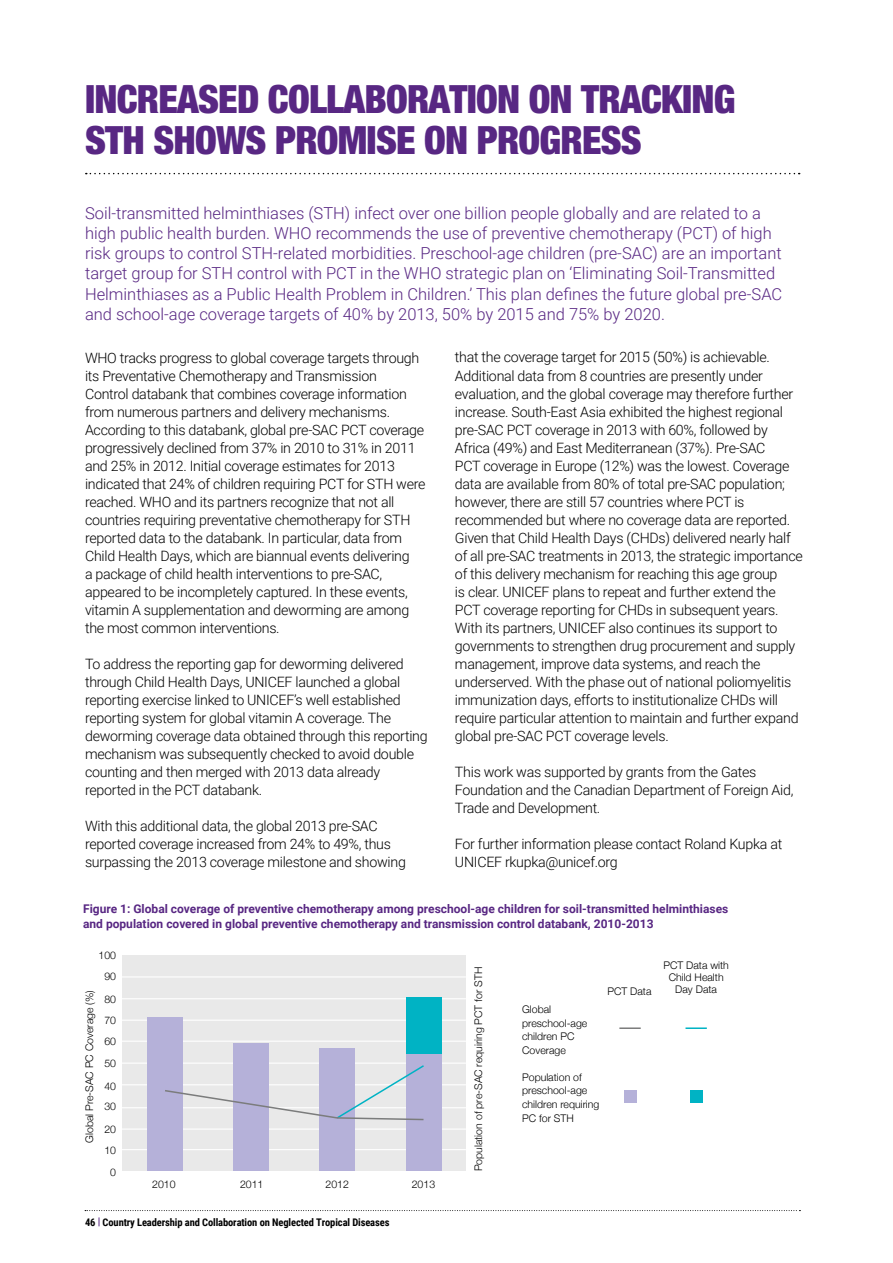
<style>
.page{position:relative;width:893px;height:1263px;background:#fff}
.page>*{position:absolute;margin:0;border:0;box-sizing:border-box;transform-origin:0 0}
.t1{font:900 condensed 39px/41.5px "Helvetica Neue LT Pro";letter-spacing:-.02em;color:#582783}
.t2{font:300 16.5px/20.2px "Roboto";color:#582783}
.t3{font:300 14.25px/18px "Roboto";letter-spacing:-.02em;color:#000}
.t4{font:700 12px/15px "Roboto";color:#582783}
.t5{font:300 10.5px/13.5px "Helvetica Neue";color:#000}
.t6{font:700 10.5px "Roboto Condensed";letter-spacing:-.01em;color:#000}
.s1{color:#582783}
</style>
<div class="page">
<svg style="left:85px;top:1210px;width:715px;height:1px"></svg>
<div style="left:122px;top:955px;width:344px;height:216px;background:#e9e9e9"></div>
<hr style="left:122px;top:976px;width:344px;height:1px;background:#fff">
<hr style="left:122px;top:998px;width:344px;height:1px;background:#fff">
<hr style="left:122px;top:1019px;width:344px;height:2px;background:#fff">
<hr style="left:122px;top:1040px;width:344px;height:2px;background:#fff">
<hr style="left:122px;top:1062px;width:344px;height:2px;background:#fff">
<hr style="left:122px;top:1107px;width:344px;height:1px;background:#fff">
<hr style="left:122px;top:1128px;width:344px;height:2px;background:#fff">
<hr style="left:122px;top:1149px;width:344px;height:1px;background:#fff">
<hr style="left:122px;top:1084px;width:344px;height:1px;background:#fff">
<div style="left:319px;top:1048px;width:36px;height:123px;background:#b5b1d9"></div>
<div style="left:233px;top:1043px;width:36px;height:128px;background:#b5b1d9"></div>
<div style="left:147px;top:1018px;width:36px;height:153px;background:#b5b1d9"></div>
<div style="left:406px;top:997px;width:35px;height:174px;background:#00b3c4"></div>
<div style="left:406px;top:1054px;width:35px;height:117px;background:#b5b1d9"></div>
<svg style="left:165px;top:1065px;width:259px;height:56px"></svg>
<div style="left:624px;top:1090px;width:13px;height:13px;background:#b5b1d9"></div>
<hr style="left:619px;top:1027px;width:22px;height:2px;background:#7b7c7c">
<div style="left:690px;top:1090px;width:13px;height:13px;background:#00b3c4"></div>
<hr style="left:685px;top:1027px;width:22px;height:2px;background:#00b3c4">
<svg style="left:86px;top:173px;width:714px;height:1px"></svg>
<h1 class="t1" style="left:85px;top:78px;width:652px">INCREASED COLLABORATION ON TRACKING<br>STH</h1>
<h1 class="t1" style="left:153px;top:119px;width:490px">SHOWS PROMISE ON PROGRESS</h1>
<p class="t2" style="left:85px;top:202px;width:699px">Soil-transmitted helminthiases (STH) infect over one billion people globally and are related to a high public health burden. WHO recommends the use of preventive chemotherapy (PCT) of high risk groups to control STH-related morbidities. Preschool-age children (pre-SAC) are an important target group for STH control with PCT in the WHO strategic plan on ‘Eliminating Soil-Transmitted Helminthiases as a Public Health Problem in Children.’ This plan defines the future global pre-SAC and school-age coverage targets of 40% by 2013, 50% by 2015 and 75% by 2020.</p>
<p class="t3" style="left:85px;top:348px;width:342px">WHO tracks progress to global coverage targets through its Preventative Chemotherapy and Transmission<br>Control databank that combines coverage information from numerous partners and delivery mechanisms.<br>According to this databank, global pre-SAC PCT coverage progressively declined from 37% in 2010 to 31% in 2011 and 25% in 2012. Initial coverage estimates for 2013 indicated that 24% of children requiring PCT for STH were reached. WHO and its partners recognize that not all countries requiring preventative chemotherapy for STH reported data to the databank. In particular, data from Child Health Days, which are biannual events delivering<br>a package of child health interventions to pre-SAC, appeared to be incompletely captured. In these events, vitamin A supplementation and deworming are among the most common interventions.</p>
<p class="t3" style="left:85px;top:654px;width:344px">To address the reporting gap for deworming delivered through Child Health Days, UNICEF launched a global reporting exercise linked to UNICEF’s well established reporting system for global vitamin A coverage. The deworming coverage data obtained through this reporting mechanism was subsequently checked to avoid double counting and then merged with 2013 data already reported in the PCT databank.</p>
<p class="t3" style="left:85px;top:817px;width:322px">With this additional data, the global 2013 pre-SAC reported coverage increased from 24% to 49%, thus surpassing the 2013 coverage milestone and showing</p>
<p class="t3" style="left:455px;top:348px;width:349px">that the coverage target for 2015 (50%) is achievable.<br>Additional data from 8 countries are presently under evaluation, and the global coverage may therefore further increase. South-East Asia exhibited the highest regional pre-SAC PCT coverage in 2013 with 60%, followed by Africa (49%) and East Mediterranean (37%). Pre-SAC<br>PCT coverage in Europe (12%) was the lowest. Coverage data are available from 80% of total pre-SAC population; however, there are still 57 countries where PCT is recommended but where no coverage data are reported.<br>Given that Child Health Days (CHDs) delivered nearly half of all pre-SAC treatments in 2013, the strategic importance of this delivery mechanism for reaching this age group<br>is clear. UNICEF plans to repeat and further extend the PCT coverage reporting for CHDs in subsequent years.<br>With its partners, UNICEF also continues its support to governments to strengthen drug procurement and supply management, improve data systems, and reach the underserved. With the phase out of national poliomyelitis immunization days, efforts to institutionalize CHDs will require particular attention to maintain and further expand global pre-SAC PCT coverage levels.</p>
<p class="t3" style="left:455px;top:762px;width:340px">This work was supported by grants from the Gates<br>Foundation and the Canadian Department of Foreign Aid,<br>Trade and Development.</p>
<p class="t3" style="left:455px;top:835px;width:329px">For further information please contact Roland Kupka at<br>UNICEF rkupka@unicef.org</p>
<p class="t4" style="left:83px;top:900px;width:647px">Figure 1: Global coverage of preventive chemotherapy among preschool-age children for soil-transmitted helminthiases and population covered in global preventive chemotherapy and transmission control databank, 2010-2013</p>
<p class="t5" style="left:98px;top:947px;width:19px">100</p>
<p class="t5" style="left:82px;top:1143px;width:154px;rotate:-90deg">Global Pre-SAC PC Coverage (%)</p>
<p class="t5" style="left:104px;top:965px;width:13px;line-height:21.8px;text-align:justify">90<br>80<br>70<br>60</p>
<p class="t5" style="left:104px;top:1052px;width:13px;line-height:22.2px">50<br>40</p>
<p class="t5" style="left:104px;top:1094px;width:13px;line-height:23px">30<br>20</p>
<p class="t5" style="left:104px;top:1139px;width:13px;line-height:21.6px;text-align:center">10<br>0</p>
<p class="t5" style="left:152px;top:1176px;width:25px">2010</p>
<p class="t5" style="left:240px;top:1176px;width:25px">2011</p>
<p class="t5" style="left:326px;top:1176px;width:25px">2012</p>
<p class="t5" style="left:412px;top:1176px;width:25px">2013</p>
<p class="t6" style="left:85px;top:1214px;width:306px">46 <span class="s1">|</span> Country Leadership and Collaboration on Neglected Tropical Diseases</p>
<p class="t5" style="left:471px;top:1171px;width:206px;rotate:-90deg">Population of pre-SAC requiring PCT for STH</p>
<p class="t5" style="left:522px;top:1002px;width:67px">Global preschool-age children PC<br>Coverage</p>
<p class="t5" style="left:522px;top:1070px;width:79px">Population of preschool-age children requiring<br>PC for STH</p>
<p class="t5" style="left:607px;top:983px;width:46px">PCT Data</p>
<p class="t5" style="left:663px;top:959px;width:67px;line-height:12px;text-align:center">PCT Data with<br>Child Health<br>Day Data</p>
</div>
